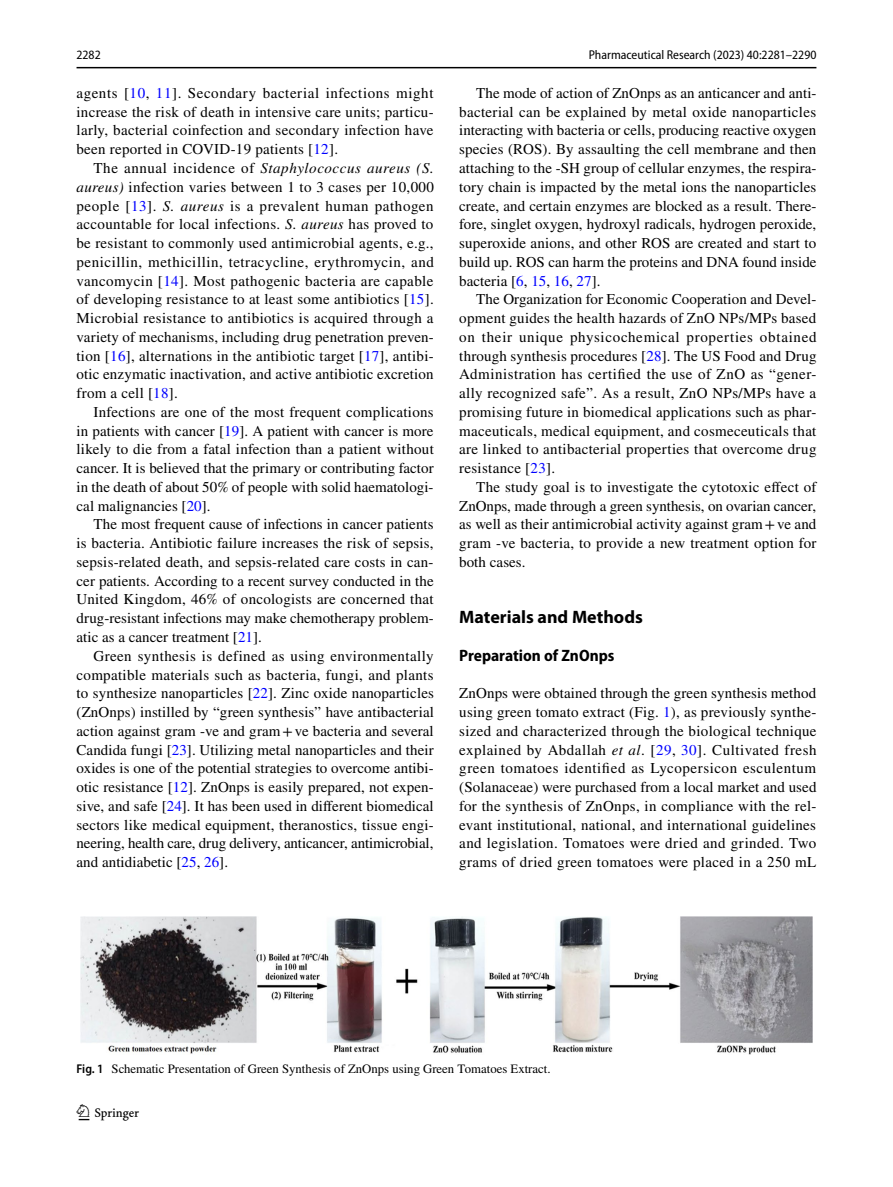
<style>
.page{position:relative;width:893px;height:1187px;background:#fff}
.page>*{position:absolute;margin:0;border:0;box-sizing:border-box;transform-origin:0 0}
.t1{font:22.5px "Springnew Regular 2";color:#000}
.t2{font:700 18px "Myriad Pro";color:#000}
.t3{font:700 semi-condensed 16.5px "Myriad Pro";color:#000}
.t4{font:15px/18.8px "STIX";letter-spacing:.01em;color:#000;text-align:justify}
.t5{font:12.75px "STIX";color:#000}
.t6{font:semi-condensed 12.75px "Myriad Pro";color:#000}
.s1{color:#00f}
.s2{font-style:italic}
.s3{font-family:"Myriad Pro";font-weight:600;font-stretch:semi-condensed}
</style>
<div class="page">
<hr style="left:77px;top:67px;width:739px;height:1px;background:#000">
<img style="left:81px;top:916px;width:731px;height:138px">
<p class="t6" style="left:77px;top:48px;width:26px">2282</p>
<p class="t6" style="left:589px;top:48px;width:229px">Pharmaceutical Research (2023) 40:2281–2290</p>
<p class="t4" style="left:77px;top:84px;width:359px">agents [<span class="s1">10</span>, <span class="s1">11</span>]. Secondary bacterial infections might increase the risk of death in intensive care units; particu&shy;larly, bacterial coinfection and secondary infection have been reported in COVID-19 patients [<span class="s1">12</span>].</p>
<p class="t4" style="left:77px;top:159px;width:359px;text-indent:17px">The annual incidence of <span class="s2">Staphylococcus aureus (S. aureus)</span> infection varies between 1 to 3 cases per 10,000 people [<span class="s1">13</span>]. <span class="s2">S. aureus</span> is a prevalent human pathogen accountable for local infections. <span class="s2">S. aureus</span> has proved to be resistant to commonly used antimicrobial agents, e.g., penicillin, methicillin, tetracycline, erythromycin, and vancomycin [<span class="s1">14</span>]. Most pathogenic bacteria are capable of developing resistance to at least some antibiotics [<span class="s1">15</span>].<br>Microbial resistance to antibiotics is acquired through a variety of mechanisms, including drug penetration preven&shy;tion [<span class="s1">16</span>], alternations in the antibiotic target [<span class="s1">17</span>], antibi&shy;otic enzymatic inactivation, and active antibiotic excretion from a cell [<span class="s1">18</span>].</p>
<p class="t4" style="left:77px;top:403px;width:359px;text-indent:17px">Infections are one of the most frequent complications in patients with cancer [<span class="s1">19</span>]. A patient with cancer is more likely to die from a fatal infection than a patient without cancer. It is believed that the primary or contributing factor in the death of about 50% of people with solid haematologi&shy;cal malignancies [<span class="s1">20</span>].</p>
<p class="t4" style="left:77px;top:516px;width:359px;text-indent:17px">The most frequent cause of infections in cancer patients is bacteria. Antibiotic failure increases the risk of sepsis, sepsis-related death, and sepsis-related care costs in can&shy;cer patients. According to a recent survey conducted in the United Kingdom, 46% of oncologists are concerned that drug-resistant infections may make chemotherapy problem&shy;atic as a cancer treatment [<span class="s1">21</span>].</p>
<p class="t4" style="left:77px;top:647px;width:359px;text-indent:17px">Green synthesis is defined as using environmentally compatible materials such as bacteria, fungi, and plants to synthesize nanoparticles [<span class="s1">22</span>]. Zinc oxide nanoparticles (ZnOnps) instilled by “green synthesis” have antibacterial action against gram -ve and gram+ve bacteria and several Candida fungi [<span class="s1">23</span>]. Utilizing metal nanoparticles and their oxides is one of the potential strategies to overcome antibi&shy;otic resistance [<span class="s1">12</span>]. ZnOnps is easily prepared, not expen&shy;sive, and safe [<span class="s1">24</span>]. It has been used in different biomedical sectors like medical equipment, theranostics, tissue engi&shy;neering, health care, drug delivery, anticancer, antimicrobial, and antidiabetic [<span class="s1">25</span>, <span class="s1">26</span>].</p>
<p class="t4" style="left:459px;top:84px;width:359px;text-indent:17px">The mode of action of ZnOnps as an anticancer and anti&shy;bacterial can be explained by metal oxide nanoparticles interacting with bacteria or cells, producing reactive oxygen species (ROS). By assaulting the cell membrane and then attaching to the -SH group of cellular enzymes, the respira&shy;tory chain is impacted by the metal ions the nanoparticles create, and certain enzymes are blocked as a result. There&shy;fore, singlet oxygen, hydroxyl radicals, hydrogen peroxide, superoxide anions, and other ROS are created and start to build up. ROS can harm the proteins and DNA found inside bacteria [<span class="s1">6</span>, <span class="s1">15</span>, <span class="s1">16</span>, <span class="s1">27</span>].</p>
<p class="t4" style="left:459px;top:291px;width:359px;text-indent:17px">The Organization for Economic Cooperation and Devel&shy;opment guides the health hazards of ZnO NPs/MPs based on their unique physicochemical properties obtained through synthesis procedures [<span class="s1">28</span>]. The US Food and Drug Administration has certified the use of ZnO as “gener&shy;ally recognized safe”. As a result, ZnO NPs/MPs have a promising future in biomedical applications such as phar&shy;maceuticals, medical equipment, and cosmeceuticals that are linked to antibacterial properties that overcome drug resistance [<span class="s1">23</span>].</p>
<p class="t4" style="left:459px;top:478px;width:359px;text-indent:17px">The study goal is to investigate the cytotoxic effect of ZnOnps, made through a green synthesis, on ovarian cancer, as well as their antimicrobial activity against gram+ve and gram -ve bacteria, to provide a new treatment option for both cases.</p>
<p class="t2" style="left:459px;top:605px;width:185px">Materials and Methods</p>
<p class="t3" style="left:459px;top:646px;width:157px">Preparation of ZnOnps</p>
<p class="t4" style="left:459px;top:684px;width:359px">ZnOnps were obtained through the green synthesis method using green tomato extract (Fig. <span class="s1">1</span>), as previously synthe&shy;sized and characterized through the biological technique explained by Abdallah <span class="s2">et al</span>. [<span class="s1">29</span>, <span class="s1">30</span>]. Cultivated fresh green tomatoes identified as Lycopersicon esculentum (Solanaceae) were purchased from a local market and used for the synthesis of ZnOnps, in compliance with the rel&shy;evant institutional, national, and international guidelines and legislation. Tomatoes were dried and grinded. Two grams of dried green tomatoes were placed in a 250 mL</p>
<p class="t5" style="left:77px;top:1060px;width:475px"><span class="s3">Fig. 1</span> Schematic Presentation of Green Synthesis of ZnOnps using Green Tomatoes Extract.</p>
<h1 class="t1" style="left:79px;top:1104px;width:62px">1 3</h1>
</div>
